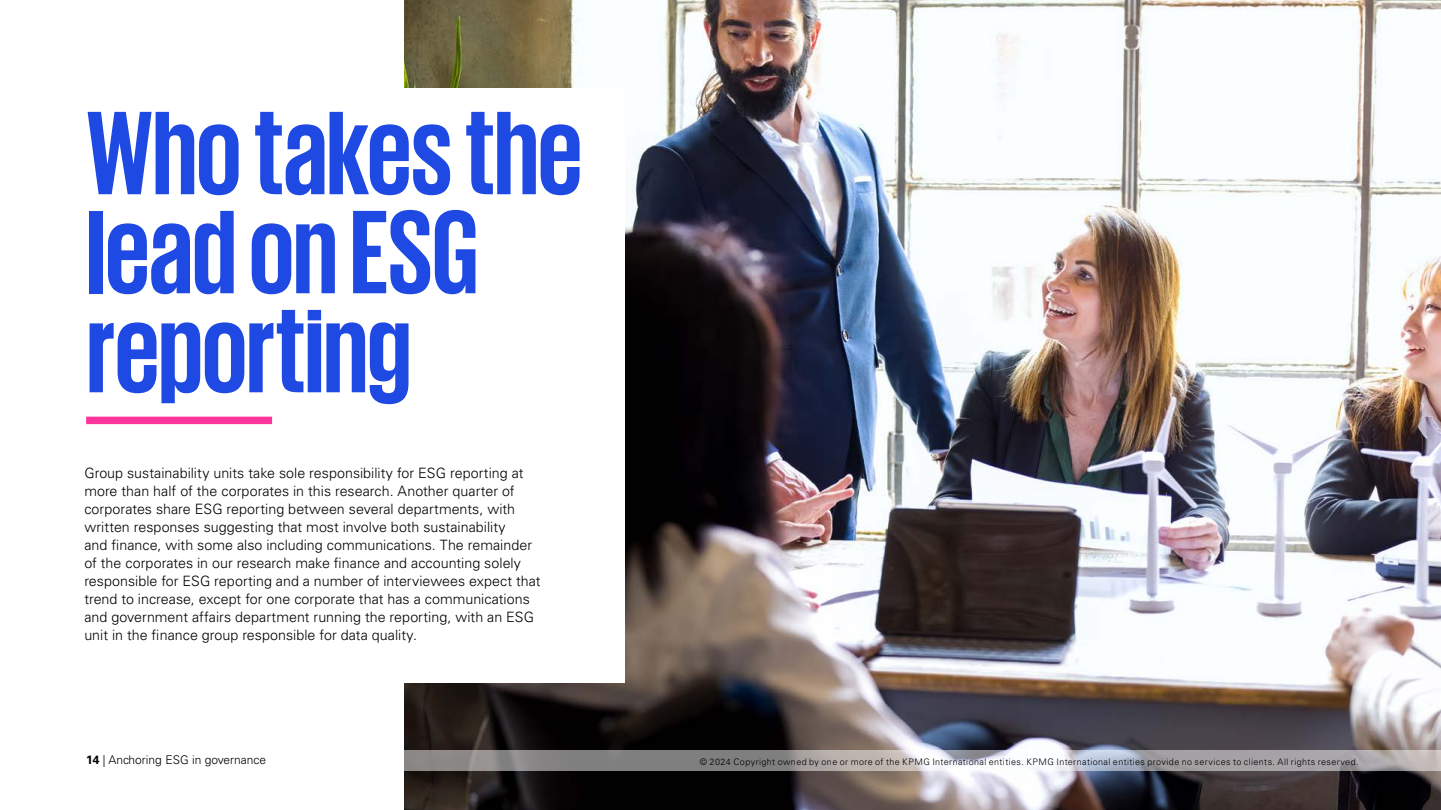
<style>
.page{position:relative;width:1441px;height:810px;background:#fff}
.page>*{position:absolute;margin:0;border:0;box-sizing:border-box;transform-origin:0 0}
.t1{font:700 121.5px/99px "KPMG";letter-spacing:-.01em;color:#1e49e2}
.t2{font:300 14.25px/18px "Univers LT Std";color:#000}
.t3{font:300 12px "Univers LT Std";color:#000}
.t4{font:300 9px "Univers LT Std";letter-spacing:.045em;color:#000}
.s1{font-weight:700}
</style>
<div class="page">
<img style="left:404px;top:0;width:1036px;height:810px">
<div style="left:219px;top:88px;width:405px;height:594px;background:#fff"></div>
<div style="left:86px;top:417px;width:186px;height:7px;background:#fd349c"></div>
<svg style="left:404px;top:751px;width:1036px;height:20px;background:#a7a5a8"></svg>
<h1 class="t1" style="left:86px;top:100px;width:498px">Who takes the lead on ESG reporting</h1>
<p class="t2" style="left:84px;top:464px;width:458px">Group sustainability units take sole responsibility for ESG reporting at more than half of the corporates in this research. Another quarter of corporates share ESG reporting between several departments, with written responses suggesting that most involve both sustainability<br>and finance, with some also including communications. The remainder of the corporates in our research make finance and accounting solely responsible for ESG reporting and a number of interviewees expect that trend to increase, except for one corporate that has a communications and government affairs department running the reporting, with an ESG unit in the finance group responsible for data quality.</p>
<p class="t3" style="left:86px;top:752px;width:182px"><span class="s1">14</span> | Anchoring ESG in governance</p>
<p class="t4" style="left:699px;top:756px;width:660px">© 2024 Copyright owned by one or more of the KPMG International entities. KPMG International entities provide no services to clients. All rights reserved.</p>
</div>
